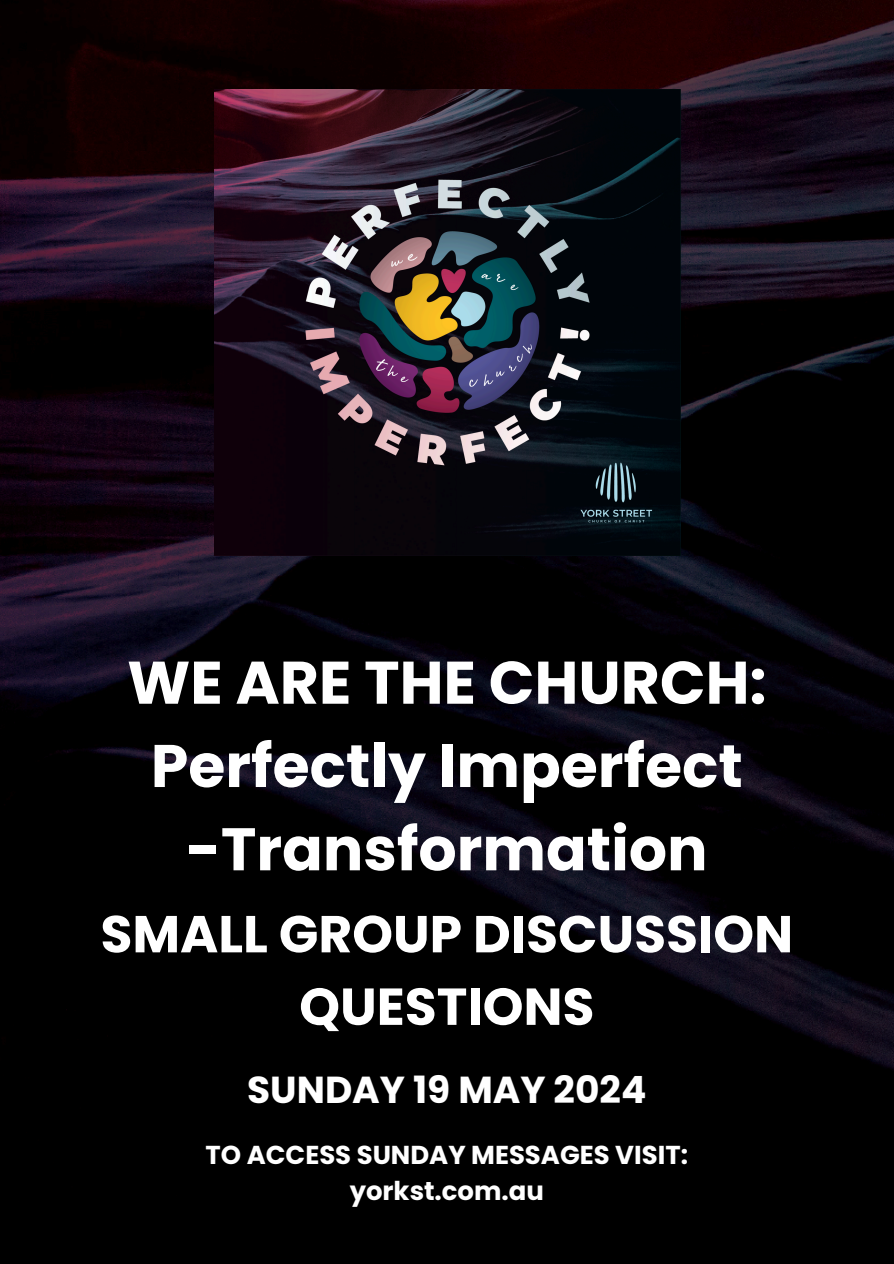
<style>
.page{position:relative;width:894px;height:1264px;background:#fff}
.page>*{position:absolute;margin:0;border:0;box-sizing:border-box;transform-origin:0 0}
.t1{font:700 60px/83.2px "Poppins";color:#fff;text-align:center}
.t2{font:700 51.9px/72.4px "Poppins";color:#fff;text-align:center}
.t3{font:700 37.5px "Poppins";color:#fff}
.t4{font:700 25.95px/36px "Poppins";color:#fff;text-align:center}
</style>
<div class="page">
<img style="left:0;top:0;width:893px;height:1263px">
<img style="left:214px;top:89px;width:466px;height:466px">
<h3 class="t1" style="left:127px;top:641px;width:640px">WE ARE THE CHURCH:<br>Perfectly Imperfect -Transformation</h3>
<h2 class="t2" style="left:100px;top:897px;width:694px">SMALL GROUP DISCUSSION<br>QUESTIONS</h2>
<h1 class="t3" style="left:247px;top:1063px;width:400px">SUNDAY 19 MAY 2024</h1>
<p class="t4" style="left:205px;top:1136px;width:484px">TO ACCESS SUNDAY MESSAGES VISIT: yorkst.com.au</p>
</div>
